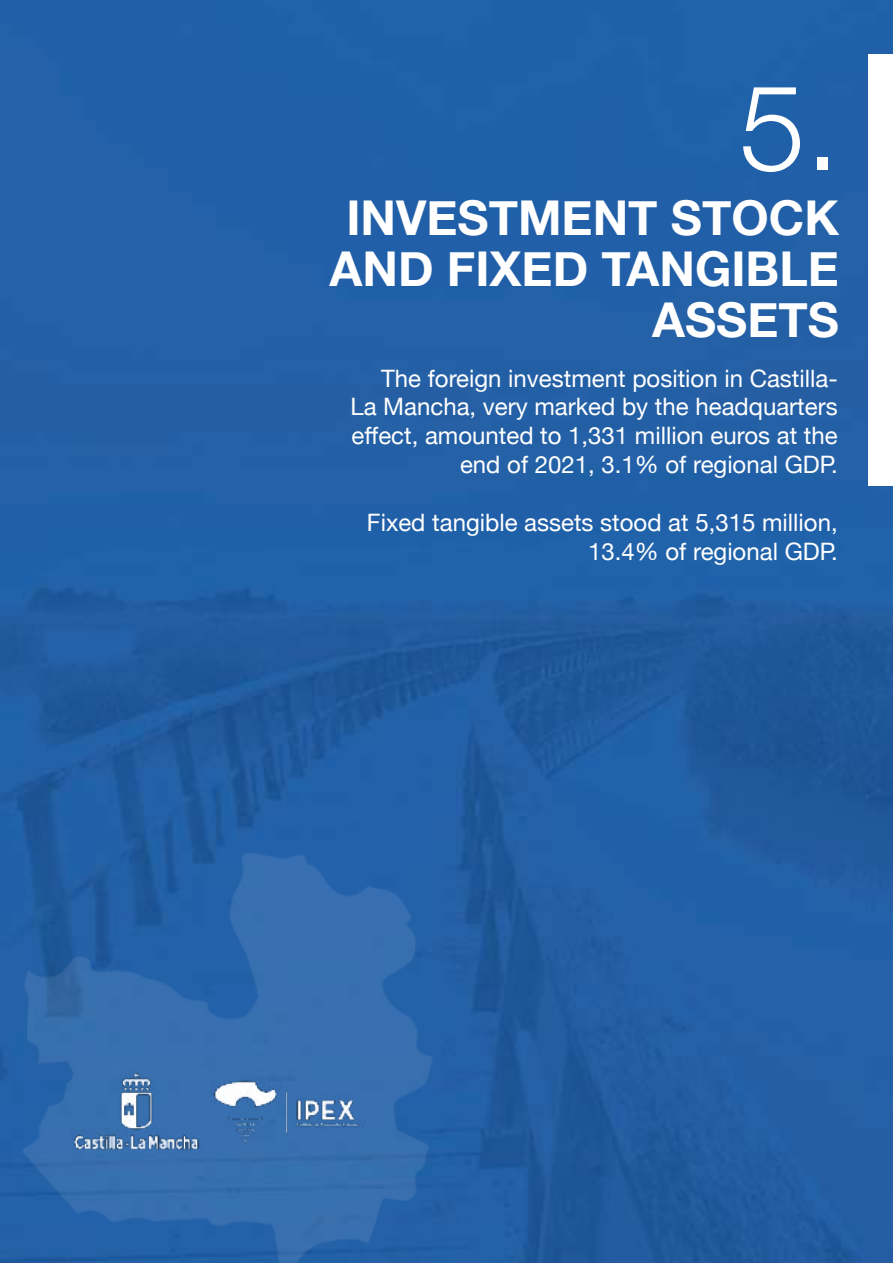
<style>
.page{position:relative;width:893px;height:1263px;background:#fff}
.page>*{position:absolute;margin:0;border:0;box-sizing:border-box;transform-origin:0 0}
.t1{font:300 120px "Helvetica Neue";color:#fff}
.t2{font:700 48px/51px "Helvetica Neue";color:#fff;text-align:right}
.t3{font:24px/28.8px "Helvetica Neue";color:#fff;text-align:right}
</style>
<div class="page">
<img style="left:0;top:0;width:893px;height:1263px">
<div style="left:869px;top:54px;width:24px;height:432px;background:#fff"></div>
<img style="left:18px;top:851px;width:418px;height:412px">
<img style="left:185px;top:1033px;width:270px;height:154px">
<img style="left:72px;top:1067px;width:129px;height:87px">
<h1 class="t1" style="left:739px;top:31px;width:102px">5.</h1>
<h2 class="t2" style="left:330px;top:194px;width:511px">INVESTMENT STOCK<br>AND FIXED TANGIBLE<br>ASSETS</h2>
<p class="t3" style="left:350px;top:365px;width:489px">The foreign investment position in Castilla-La Mancha, very marked by the headquarters effect, amounted to 1,331 million euros at the end of 2021, 3.1% of regional GDP.</p>
<p class="t3" style="left:367px;top:509px;width:472px">Fixed tangible assets stood at 5,315 million,<br>13.4% of regional GDP.</p>
</div>
